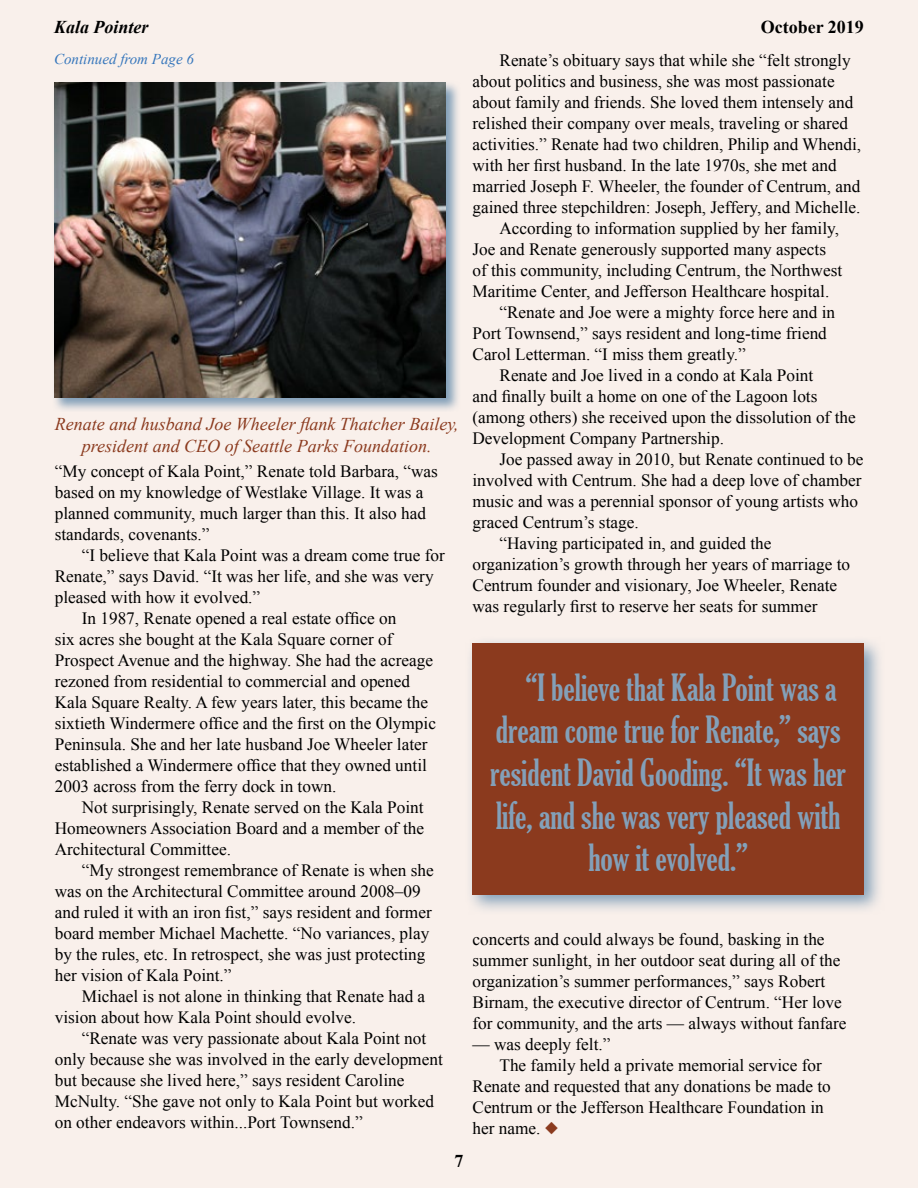
<style>
.page{position:relative;width:918px;height:1188px;background:#f9f0eb}
.page>*{position:absolute;margin:0;border:0;box-sizing:border-box;transform-origin:0 0}
.t1{font:extra-condensed 36px "Gloucester";color:#83a0b9}
.t2{font:italic 18px/21.6px "Times New Roman";color:#8b3a1e;text-align:center}
.t3{font:700 18px "Times New Roman";color:#000}
.t4{font:italic 700 18px "Times New Roman";color:#000}
.t5{font:17.25px/21px "Times New Roman";color:#000}
.t6{font:italic 15px "Times New Roman";color:#3777bc}
.s1{color:#8b3a1e}
</style>
<div class="page">
<svg style="left:470px;top:641px;width:410px;height:269px"></svg>
<div style="left:472px;top:643px;width:392px;height:251px;background:#8b3a1e"></div>
<svg style="left:54px;top:83px;width:404px;height:327px;background:#b0bcc7"></svg>
<img style="left:54px;top:82px;width:392px;height:315px">
<p class="t4" style="left:54px;top:15px;width:96px">Kala Pointer</p>
<p class="t3" style="left:761px;top:15px;width:105px">October 2019</p>
<p class="t6" style="left:54px;top:49px;width:141px">Continued from Page 6</p>
<p class="t2" style="left:55px;top:413px;width:405px">Renate and husband Joe Wheeler flank Thatcher Bailey, president and CEO of Seattle Parks Foundation.</p>
<p class="t5" style="left:55px;top:461px;width:385px">“My concept of Kala Point,” Renate told Barbara, “was based on my knowledge of Westlake Village. It was a planned community, much larger than this. It also had standards, covenants.”</p>
<p class="t5" style="left:82px;top:545px;width:365px">“I believe that Kala Point was a dream come true for</p>
<p class="t5" style="left:55px;top:566px;width:380px">Renate,” says David. “It was her life, and she was very</p>
<p class="t5" style="left:55px;top:587px;width:207px">pleased with how it evolved.”</p>
<p class="t5" style="left:82px;top:608px;width:316px">In 1987, Renate opened a real estate office on</p>
<p class="t5" style="left:55px;top:629px;width:339px">six acres she bought at the Kala Square corner of</p>
<p class="t5" style="left:55px;top:650px;width:380px">Prospect Avenue and the highway. She had the acreage</p>
<p class="t5" style="left:55px;top:671px;width:357px">rezoned from residential to commercial and opened</p>
<p class="t5" style="left:55px;top:692px;width:375px">Kala Square Realty. A few years later, this became the</p>
<p class="t5" style="left:55px;top:713px;width:383px">sixtieth Windermere office and the first on the Olympic</p>
<p class="t5" style="left:55px;top:734px;width:374px">Peninsula. She and her late husband Joe Wheeler later</p>
<p class="t5" style="left:55px;top:755px;width:374px">established a Windermere office that they owned until</p>
<p class="t5" style="left:55px;top:776px;width:283px">2003 across from the ferry dock in town.</p>
<p class="t5" style="left:82px;top:797px;width:343px">Not surprisingly, Renate served on the Kala Point</p>
<p class="t5" style="left:55px;top:818px;width:371px">Homeowners Association Board and a member of the</p>
<p class="t5" style="left:55px;top:839px;width:178px">Architectural Committee.</p>
<p class="t5" style="left:82px;top:860px;width:354px">“My strongest remembrance of Renate is when she</p>
<p class="t5" style="left:55px;top:881px;width:368px">was on the Architectural Committee around 2008–09</p>
<p class="t5" style="left:55px;top:902px;width:379px">and ruled it with an iron fist,” says resident and former</p>
<p class="t5" style="left:55px;top:923px;width:376px">board member Michael Machette. “No variances, play</p>
<p class="t5" style="left:55px;top:944px;width:372px">by the rules, etc. In retrospect, she was just protecting</p>
<p class="t5" style="left:55px;top:965px;width:178px">her vision of Kala Point.”</p>
<p class="t5" style="left:82px;top:986px;width:345px">Michael is not alone in thinking that Renate had a</p>
<p class="t5" style="left:55px;top:1007px;width:303px">vision about how Kala Point should evolve.</p>
<p class="t5" style="left:82px;top:1028px;width:346px">“Renate was very passionate about Kala Point not</p>
<p class="t5" style="left:55px;top:1049px;width:390px">only because she was involved in the early development</p>
<p class="t5" style="left:55px;top:1070px;width:351px">but because she lived here,” says resident Caroline</p>
<p class="t5" style="left:55px;top:1091px;width:381px">McNulty. “She gave not only to Kala Point but worked</p>
<p class="t5" style="left:55px;top:1112px;width:309px">on other endeavors within...Port Townsend.”</p>
<p class="t3" style="left:454px;top:1149px;width:10px">7</p>
<p class="t5" style="left:499px;top:49px;width:353px">Renate’s obituary says that while she “felt strongly</p>
<p class="t5" style="left:472px;top:70px;width:364px">about politics and business, she was most passionate</p>
<p class="t5" style="left:472px;top:91px;width:382px">about family and friends. She loved them intensely and</p>
<p class="t5" style="left:472px;top:112px;width:377px">relished their company over meals, traveling or shared</p>
<p class="t5" style="left:472px;top:133px;width:390px">activities.” Renate had two children, Philip and Whendi,</p>
<p class="t5" style="left:472px;top:154px;width:366px">with her first husband. In the late 1970s, she met and</p>
<p class="t5" style="left:472px;top:175px;width:390px">married Joseph F. Wheeler, the founder of Centrum, and</p>
<p class="t5" style="left:472px;top:196px;width:390px">gained three stepchildren: Joseph, Jeffery, and Michelle.</p>
<p class="t5" style="left:499px;top:217px;width:341px">According to information supplied by her family,</p>
<p class="t5" style="left:472px;top:238px;width:355px">Joe and Renate generously supported many aspects</p>
<p class="t5" style="left:472px;top:259px;width:371px">of this community, including Centrum, the Northwest</p>
<p class="t5" style="left:472px;top:280px;width:358px">Maritime Center, and Jefferson Healthcare hospital.</p>
<p class="t5" style="left:499px;top:301px;width:337px">“Renate and Joe were a mighty force here and in</p>
<p class="t5" style="left:472px;top:322px;width:356px">Port Townsend,” says resident and long-time friend</p>
<p class="t5" style="left:472px;top:343px;width:275px">Carol Letterman. “I miss them greatly.”</p>
<p class="t5" style="left:499px;top:364px;width:315px">Renate and Joe lived in a condo at Kala Point</p>
<p class="t5" style="left:472px;top:385px;width:346px">and finally built a home on one of the Lagoon lots</p>
<p class="t5" style="left:472px;top:406px;width:385px">(among others) she received upon the dissolution of the</p>
<p class="t5" style="left:472px;top:427px;width:253px">Development Company Partnership.</p>
<p class="t5" style="left:499px;top:448px;width:366px">Joe passed away in 2010, but Renate continued to be</p>
<p class="t5" style="left:472px;top:469px;width:391px">involved with Centrum. She had a deep love of chamber</p>
<p class="t5" style="left:472px;top:490px;width:387px">music and was a perennial sponsor of young artists who</p>
<p class="t5" style="left:472px;top:511px;width:168px">graced Centrum’s stage.</p>
<p class="t5" style="left:499px;top:532px;width:274px">“Having participated in, and guided the</p>
<p class="t5" style="left:472px;top:553px;width:379px">organization’s growth through her years of marriage to</p>
<p class="t5" style="left:472px;top:574px;width:366px">Centrum founder and visionary, Joe Wheeler, Renate</p>
<p class="t5" style="left:472px;top:595px;width:346px">was regularly first to reserve her seats for summer</p>
<h1 class="t1" style="left:526px;top:667px;width:313px">“I believe that Kala Point was a</h1>
<h1 class="t1" style="left:496px;top:709px;width:346px">dream come true for Renate,” says</h1>
<h1 class="t1" style="left:490px;top:752px;width:357px">resident David Gooding. “It was her</h1>
<h1 class="t1" style="left:496px;top:795px;width:346px">life, and she was very pleased with</h1>
<h1 class="t1" style="left:588px;top:837px;width:161px">how it evolved.”</h1>
<p class="t5" style="left:472px;top:928px;width:375px">concerts and could always be found, basking in the summer sunlight, in her outdoor seat during all of the organization’s summer performances,” says Robert Birnam, the executive director of Centrum. “Her love for community, and the arts — always without fanfare</p>
<p class="t5" style="left:472px;top:1033px;width:139px">— was deeply felt.”</p>
<p class="t5" style="left:499px;top:1054px;width:324px">The family held a private memorial service for</p>
<p class="t5" style="left:472px;top:1075px;width:360px">Renate and requested that any donations be made to</p>
<p class="t5" style="left:472px;top:1096px;width:353px">Centrum or the Jefferson Healthcare Foundation in</p>
<p class="t5" style="left:472px;top:1117px;width:87px">her name. <span class="s1">◆</span></p>
</div>
